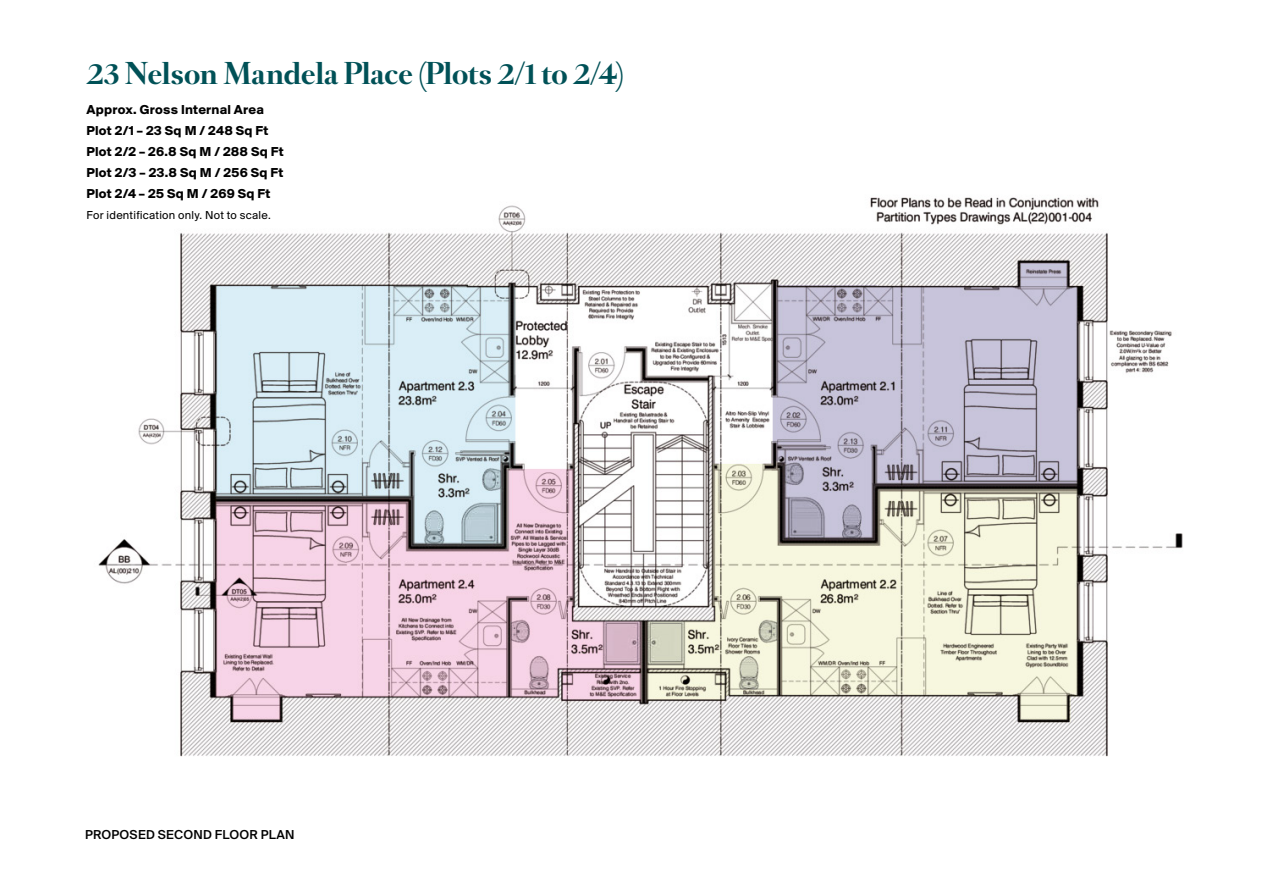
<style>
.page{position:relative;width:1263px;height:893px;background:#fff}
.page>*{position:absolute;margin:0;border:0;box-sizing:border-box;transform-origin:0 0}
.t1{font:700 27px "Romain Headline";color:#005157}
.t2{font:700 13.5px/21px "Suisse BP Intl";letter-spacing:.02em;color:#000}
.t3{font:500 13.5px "Suisse BP Intl";letter-spacing:.015em;color:#000}
.t4{font:12px "Suisse BP Intl";letter-spacing:.02em;color:#000}
</style>
<div class="page">
<img style="left:98px;top:197px;width:1085px;height:560px">
<h1 class="t1" style="left:87px;top:54px;width:539px">23 Nelson Mandela Place (Plots 2/1 to 2/4)</h1>
<p class="t2" style="left:87px;top:99px;width:199px">Approx. Gross Internal Area<br>Plot 2/1 – 23 Sq M / 248 Sq Ft<br>Plot 2/2 – 26.8 Sq M / 288 Sq Ft<br>Plot 2/3 – 23.8 Sq M / 256 Sq Ft<br>Plot 2/4 – 25 Sq M / 269 Sq Ft</p>
<p class="t4" style="left:87px;top:208px;width:186px">For identification only. Not to scale.</p>
<p class="t3" style="left:85px;top:826px;width:211px">PROPOSED SECOND FLOOR PLAN</p>
</div>
